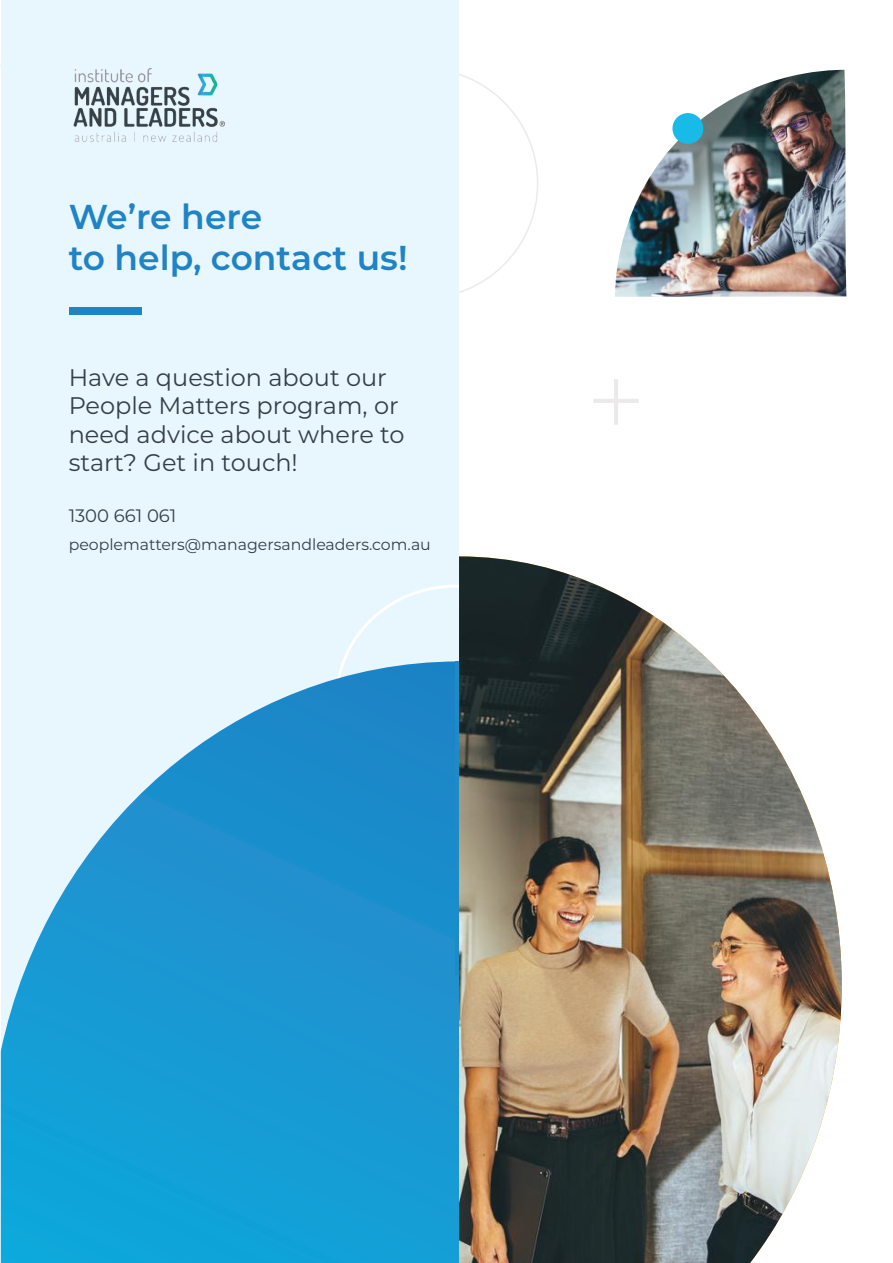
<style>
.page{position:relative;width:893px;height:1263px;background:#fff}
.page>*{position:absolute;margin:0;border:0;box-sizing:border-box;transform-origin:0 0}
.t1{font:600 34.5px/41.4px "Montserrat";color:#2083c5}
.t2{font:24px/28.5px "Montserrat";color:#353f49}
.t3{font:18px "Montserrat";color:#353f49}
.t4{font:15.75px "Montserrat";color:#353f49}
</style>
<div class="page">
<div style="left:2px;top:0;width:457px;height:1263px;background:#e8f6fe"></div>
<img style="left:615px;top:70px;width:232px;height:227px">
<div style="left:672px;top:113px;width:31px;height:31px;background:#18bae8;border-radius:50%"></div>
<div style="left:593px;top:399px;width:46px;height:4px;border:3px solid #ebe9e9"></div>
<div style="left:614px;top:379px;width:4px;height:46px;border:3px solid #ebe9e9"></div>
<img style="left:73px;top:68px;width:152px;height:74px">
<div style="left:69px;top:307px;width:73px;height:7px;background:#1f84c6"></div>
<svg style="left:1px;top:661px;width:458px;height:602px"></svg>
<div style="left:455px;top:661px;width:72px;height:313px;background:#1e8bc9"></div>
<img style="left:459px;top:556px;width:383px;height:707px">
<div style="left:459px;top:57px;width:179px;height:16px;background:#fff"></div>
<h1 class="t1" style="left:69px;top:194px;width:340px">We’re here<br>to help, contact us!</h1>
<p class="t2" style="left:69px;top:362px;width:337px">Have a question about our<br>People Matters program, or need advice about where to start? Get in touch!</p>
<p class="t3" style="left:69px;top:503px;width:109px">1300 661 061</p>
<p class="t4" style="left:69px;top:534px;width:364px">peoplematters@managersandleaders.com.au</p>
</div>
